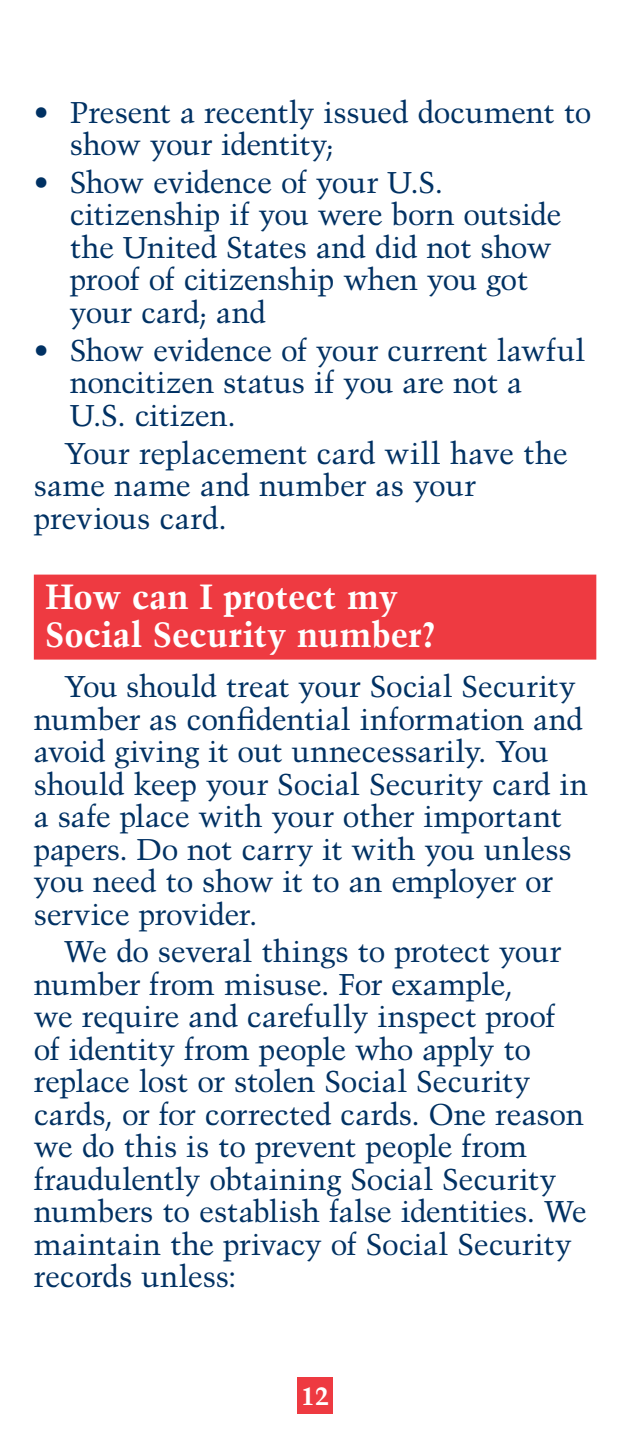
<style>
.page{position:relative;width:630px;height:1440px;background:#fff}
.page>*{position:absolute;margin:0;border:0;box-sizing:border-box;transform-origin:0 0}
.Header1_2lines{font:700 35px/37.5px "Trump Mediaeval";letter-spacing:-.005em;color:#fff}
.paragraph_format{font:30px/32.5px "Trump Mediaeval";letter-spacing:-.01em;color:#003163}
._1st_bullet{font:30px/32.5px "Trump Mediaeval";letter-spacing:-.015em;color:#003163}
.t1{font:700 25px "Trump Mediaeval";color:#fff}
</style>
<div class="page">
<div style="left:297px;top:1377px;width:36px;height:36px;background:#ee3a41"></div>
<div style="left:34px;top:575px;width:562px;height:85px;background:#ee3a41"></div>
<p class="_1st_bullet" style="left:70px;top:95px;width:523px;text-indent:-36px">• Present a recently issued document to show your identity;</p>
<p class="_1st_bullet" style="left:70px;top:166px;width:493px;text-indent:-36px">• Show evidence of your U.S. citizenship if you were born outside the United States and did not show proof of citizenship when you got your card; and</p>
<p class="_1st_bullet" style="left:70px;top:334px;width:517px;text-indent:-36px">• Show evidence of your current lawful noncitizen status if you are not a<br>U.S. citizen.</p>
<p class="paragraph_format" style="left:34px;top:436px;width:535px;text-indent:30px">Your replacement card will have the same name and number as your previous card.</p>
<p class="Header1_2lines" style="left:45px;top:577px;width:393px">How can I protect my<br>Social Security number?</p>
<p class="paragraph_format" style="left:34px;top:670px;width:556px;text-indent:30px">You should treat your Social Security number as confidential information and avoid giving it out unnecessarily. You should keep your Social Security card in a safe place with your other important papers. Do not carry it with you unless you need to show it to an employer or service provider.</p>
<p class="paragraph_format" style="left:34px;top:935px;width:555px;text-indent:30px">We do several things to protect your number from misuse. For example,<br>we require and carefully inspect proof of identity from people who apply to replace lost or stolen Social Security cards, or for corrected cards. One reason we do this is to prevent people from fraudulently obtaining Social Security numbers to establish false identities. We maintain the privacy of Social Security records unless:</p>
<p class="t1" style="left:301px;top:1381px;width:29px">12</p>
</div>
